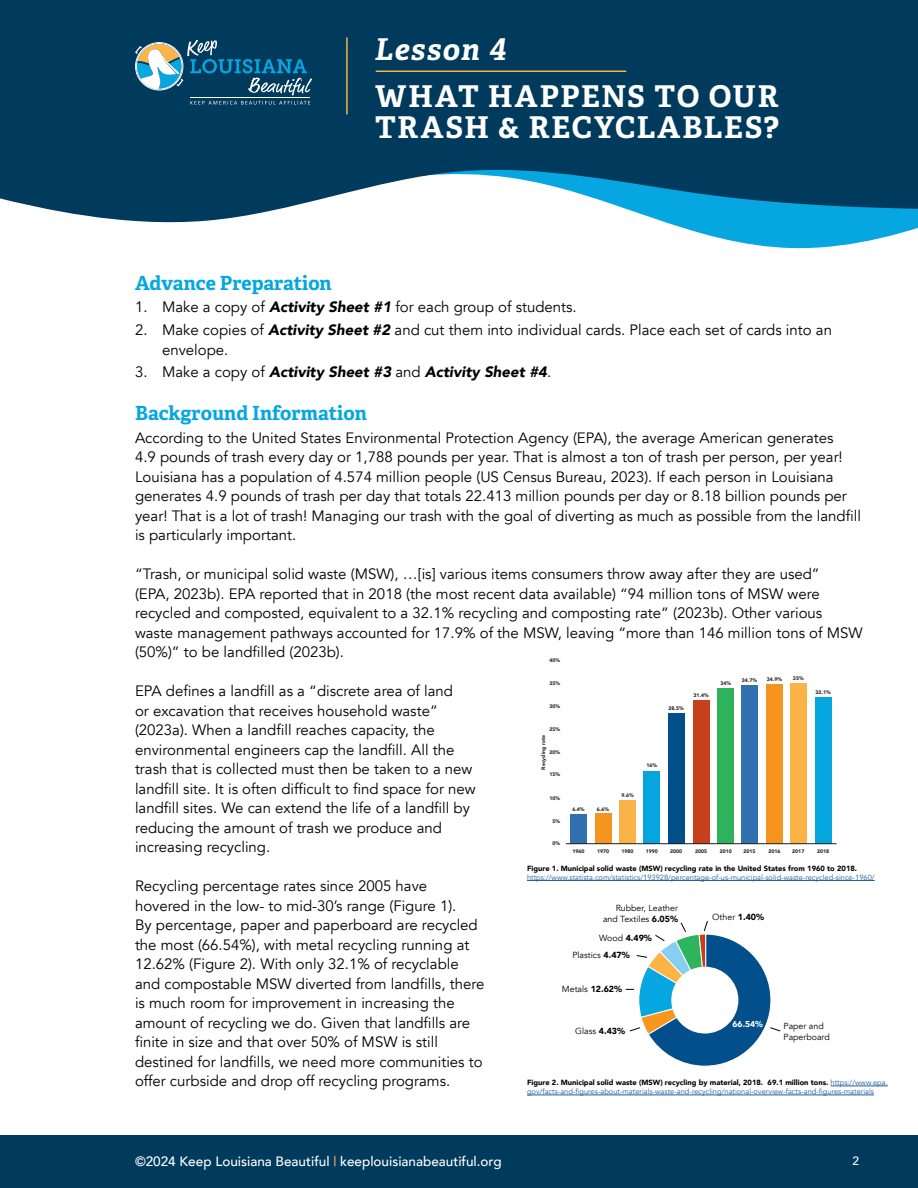
<style>
.page{position:relative;width:918px;height:1188px;background:#fff}
.page>*{position:absolute;margin:0;border:0;box-sizing:border-box;transform-origin:0 0}
.t1{font:700 30px/31.5px "Adelle";letter-spacing:.055em;color:#fff}
.t2{font:italic 700 30px "Adelle";letter-spacing:.045em;color:#fff}
.t3{font:700 19.5px "Adelle";letter-spacing:-.005em;color:#06a7e0}
.t4{font:15px/19.5px "Avenir";color:#000}
.t5{font:italic 900 15px "Avenir";color:#000}
.t6{font:500 13.5px "Avenir";color:#fff}
.t7{font:500 12px "Avenir";color:#fff}
.t8{font:8.85px/10.5px "Avenir";color:#000}
.t9{font:900 8.55px "Avenir";color:#fff}
.t10{font:7.5px/9px "Avenir";color:#215e9e}
.t11{font:900 7.5px "Avenir";color:#000}
.t12{font:900 5.1px "Avenir";color:#241f21}
.s1{font-weight:900;font-style:italic}
.s2{font-weight:400;font-style:normal}
.s3{font-weight:900}
.s4{font-weight:900;color:#000}
.s5{color:#fcb447}
</style>
<div class="page">
<div style="left:0;top:1135px;width:918px;height:53px;background:#003a5d"></div>
<svg style="left:684px;top:228px;width:234px;height:21px;fill:#06a7e0"></svg>
<div style="left:0;top:0;width:918px;height:143px;background:#003a5d"></div>
<svg style="left:0;top:143px;width:918px;height:85px;fill:#003a5d"></svg>
<hr style="left:346px;top:38px;width:2px;height:76px;background:#fcb447">
<hr style="left:376px;top:71px;width:250px;height:1px;background:#fcb447">
<svg style="left:135px;top:40px;width:177px;height:65px"></svg>
<hr style="left:190px;top:98px;width:120px;height:1px;background:#fff">
<svg style="left:626px;top:921px;width:155px;height:146px"></svg>
<hr style="left:831px;top:1086px;width:57px;height:1px;background:#215e9e">
<hr style="left:527px;top:1095px;width:347px;height:1px;background:#215e9e">
<div style="left:570px;top:815px;width:17px;height:29px;background:#3370b0"></div>
<div style="left:595px;top:814px;width:16px;height:30px;background:#f5941f"></div>
<div style="left:619px;top:800px;width:17px;height:44px;background:#fab347"></div>
<div style="left:643px;top:771px;width:17px;height:73px;background:#05a6de"></div>
<div style="left:668px;top:714px;width:17px;height:130px;background:#034f8a"></div>
<div style="left:693px;top:700px;width:17px;height:144px;background:#c7401c"></div>
<div style="left:815px;top:697px;width:16px;height:147px;background:#05a6de"></div>
<div style="left:717px;top:688px;width:17px;height:156px;background:#2eb35c"></div>
<div style="left:741px;top:685px;width:17px;height:159px;background:#3370b0"></div>
<div style="left:766px;top:684px;width:17px;height:160px;background:#f5941f"></div>
<div style="left:790px;top:684px;width:17px;height:160px;background:#fab347"></div>
<hr style="left:566px;top:843px;width:271px;height:1px;background:#241f21">
<hr style="left:527px;top:880px;width:348px;height:1px;background:#215e9e">
<h1 class="t2" style="left:375px;top:30px;width:133px">Lesson 4</h1>
<h1 class="t1" style="left:375px;top:81px;width:405px">WHAT HAPPENS TO OUR<br>TRASH &amp; RECYCLABLES?</h1>
<h2 class="t3" style="left:135px;top:270px;width:198px">Advance Preparation</h2>
<p class="t4" style="left:135px;top:298px;width:443px">1. Make a copy of <span class="s1">Activity Sheet #1</span> for each group of students.</p>
<p class="t4" style="left:162px;top:321px;width:672px;text-indent:-27px">2. Make copies of <span class="s1">Activity Sheet #2</span> and cut them into individual cards. Place each set of cards into an envelope.</p>
<p class="t5" style="left:135px;top:360px;width:418px"><span class="s2">3. Make a copy of</span> Activity Sheet #3 <span class="s2">and</span> Activity Sheet #4<span class="s2">.</span></p>
<h2 class="t3" style="left:135px;top:400px;width:233px">Background Information</h2>
<p class="t4" style="left:135px;top:428px;width:728px">According to the United States Environmental Protection Agency (EPA), the average American generates<br>4.9 pounds of trash every day or 1,788 pounds per year. That is almost a ton of trash per person, per year!<br>Louisiana has a population of 4.574 million people (US Census Bureau, 2023). If each person in Louisiana generates 4.9 pounds of trash per day that totals 22.413 million pounds per day or 8.18 billion pounds per year! That is a lot of trash! Managing our trash with the goal of diverting as much as possible from the landfill is particularly important.</p>
<p class="t4" style="left:135px;top:564px;width:729px">“Trash, or municipal solid waste (MSW), …[is] various items consumers throw away after they are used”<br>(EPA, 2023b). EPA reported that in 2018 (the most recent data available) “94 million tons of MSW were recycled and composted, equivalent to a 32.1% recycling and composting rate” (2023b). Other various waste management pathways accounted for 17.9% of the MSW, leaving “more than 146 million tons of MSW (50%)” to be landfilled (2023b).</p>
<p class="t4" style="left:135px;top:681px;width:342px">EPA defines a landfill as a “discrete area of land<br>or excavation that receives household waste” (2023a). When a landfill reaches capacity, the environmental engineers cap the landfill. All the trash that is collected must then be taken to a new landfill site. It is often difficult to find space for new landfill sites. We can extend the life of a landfill by reducing the amount of trash we produce and increasing recycling.</p>
<p class="t4" style="left:135px;top:876px;width:351px">Recycling percentage rates since 2005 have hovered in the low- to mid-30’s range (Figure 1).<br>By percentage, paper and paperboard are recycled the most (66.54%), with metal recycling running at 12.62% (Figure 2). With only 32.1% of recyclable and compostable MSW diverted from landfills, there is much room for improvement in increasing the amount of recycling we do. Given that landfills are finite in size and that over 50% of MSW is still destined for landfills, we need more communities to offer curbside and drop off recycling programs.</p>
<p class="t12" style="left:550px;top:656px;width:12px">40%</p>
<p class="t12" style="left:742px;top:676px;width:17px">34.7%</p>
<p class="t12" style="left:767px;top:675px;width:17px">34.9%</p>
<p class="t12" style="left:793px;top:674px;width:12px">35%</p>
<p class="t12" style="left:720px;top:679px;width:12px">34%</p>
<p class="t12" style="left:550px;top:679px;width:12px">35%</p>
<p class="t12" style="left:816px;top:688px;width:17px">32.1%</p>
<p class="t12" style="left:694px;top:691px;width:17px">31.4%</p>
<p class="t12" style="left:550px;top:702px;width:12px">30%</p>
<p class="t12" style="left:669px;top:704px;width:17px">28.5%</p>
<p class="t12" style="left:550px;top:724px;width:12px">25%</p>
<p class="t12" style="left:539px;top:770px;width:36px;rotate:-90deg">Recycling rate</p>
<p class="t12" style="left:550px;top:747px;width:12px">20%</p>
<p class="t12" style="left:646px;top:761px;width:12px">16%</p>
<p class="t12" style="left:550px;top:770px;width:12px">15%</p>
<p class="t12" style="left:621px;top:791px;width:14px">9.6%</p>
<p class="t12" style="left:550px;top:794px;width:12px">10%</p>
<p class="t12" style="left:597px;top:805px;width:14px">6.6%</p>
<p class="t12" style="left:572px;top:805px;width:14px">6.4%</p>
<p class="t12" style="left:572px;top:847px;width:14px">1960</p>
<p class="t12" style="left:553px;top:817px;width:9px">5%</p>
<p class="t12" style="left:553px;top:839px;width:9px">0%</p>
<p class="t12" style="left:597px;top:847px;width:14px">1970</p>
<p class="t12" style="left:622px;top:847px;width:14px">1980</p>
<p class="t12" style="left:646px;top:847px;width:14px">1990</p>
<p class="t12" style="left:670px;top:847px;width:14px">2000</p>
<p class="t12" style="left:695px;top:847px;width:14px">2005</p>
<p class="t12" style="left:720px;top:847px;width:14px">2010</p>
<p class="t12" style="left:743px;top:847px;width:14px">2015</p>
<p class="t12" style="left:768px;top:847px;width:14px">2016</p>
<p class="t12" style="left:792px;top:847px;width:14px">2017</p>
<p class="t12" style="left:817px;top:847px;width:14px">2018</p>
<p class="t11" style="left:527px;top:862px;width:332px">Figure 1. Municipal solid waste (MSW) recycling rate in the United States from 1960 to 2018.</p>
<p class="t10" style="left:527px;top:873px;width:349px">https://www.statista.com/statistics/193928/percentage-of-us-municipal-solid-waste-recycled-since-1960/</p>
<p class="t8" style="left:603px;top:903px;width:77px;text-align:right">Rubber, Leather and Textiles <span class="s3">6.05%</span></p>
<p class="t8" style="left:712px;top:911px;width:53px">Other <span class="s3">1.40%</span></p>
<p class="t8" style="left:572px;top:929px;width:81px;line-height:17.7px;text-indent:27px">Wood <span class="s3">4.49%<br></span>Plastics <span class="s3">4.47%</span></p>
<p class="t8" style="left:562px;top:984px;width:62px">Metals <span class="s3">12.62%</span></p>
<p class="t8" style="left:575px;top:1026px;width:51px">Glass <span class="s3">4.43%</span></p>
<p class="t8" style="left:784px;top:1021px;width:48px">Paper and<br>Paperboard</p>
<p class="t9" style="left:733px;top:1016px;width:32px">66.54%</p>
<p class="t10" style="left:527px;top:1078px;width:362px"><span class="s4">Figure 2. Municipal solid waste (MSW) recycling by material, 2018. 69.1 million tons.</span> https://www.epa. gov/facts-and-figures-about-materials-waste-and-recycling/national-overview-facts-and-figures-materials</p>
<p class="t6" style="left:135px;top:1150px;width:368px">©2024 Keep Louisiana Beautiful <span class="s5">|</span> keeplouisianabeautiful.org</p>
<p class="t7" style="left:852px;top:1150px;width:8px">2</p>
</div>
